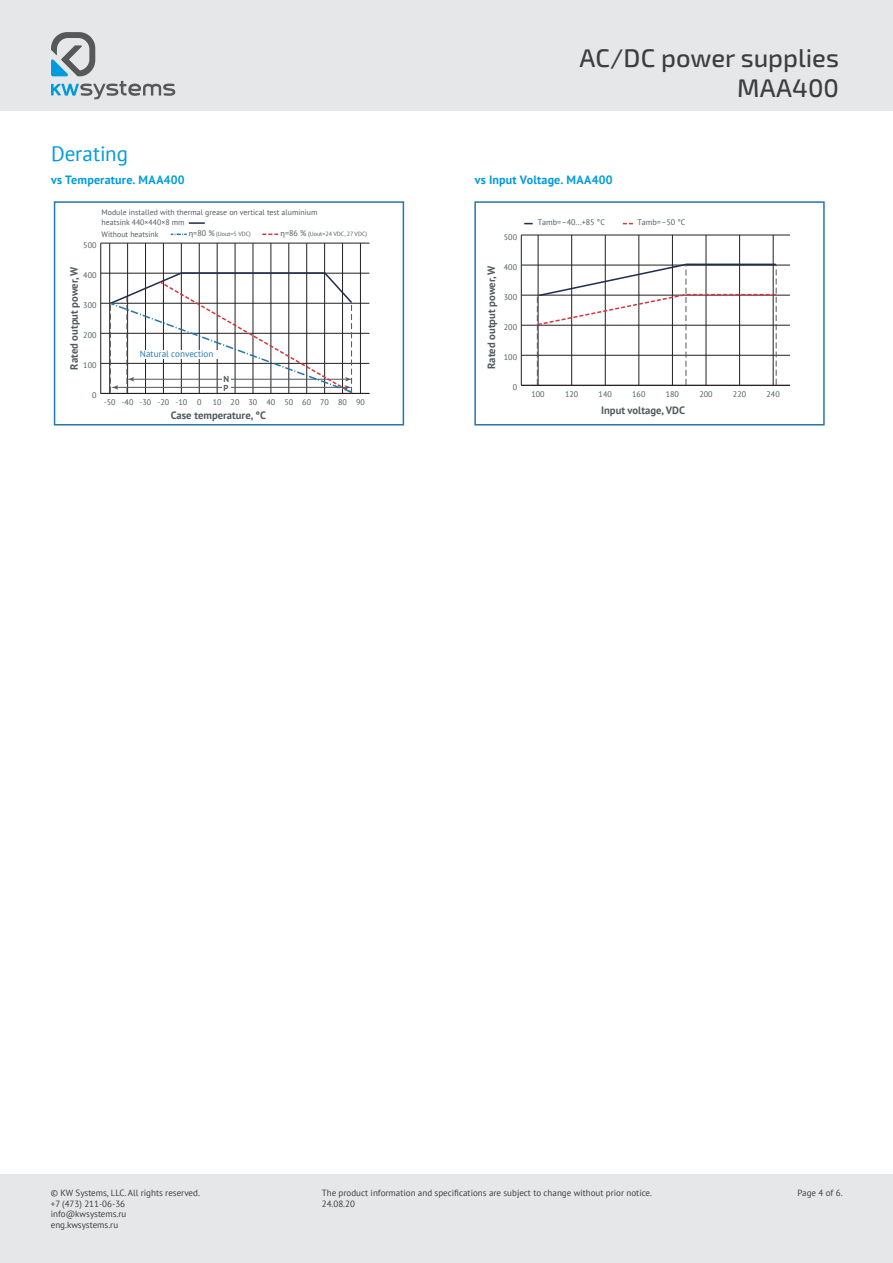
<style>
.page{position:relative;width:893px;height:1263px;background:#fff}
.page>*{position:absolute;margin:0;border:0;box-sizing:border-box;transform-origin:0 0}
.t1{font:500 25.5px/30.6px "Exo 2.0";color:#3e3e3f;text-align:right}
.подзаголовок{font:21px "PT Sans";color:#009bde}
.подзаголовок-2{font:700 12px "PT Sans";letter-spacing:.015em;color:#009bde}
.t2{font:700 10.65px "PT Sans";color:#505b5f}
.t3{font:9.15px "PT Sans";color:#2578ad}
.t4{font:9px/10.8px "PT Sans";color:#3e3e3f}
.t5{font:700 8.7px/8.2px "PT Sans";color:#505b5f}
.t6{font:8.1px "PT Sans";color:#505b5f}
.t7{font:7.8px/9.4px "PT Sans";color:#505b5f}
.t8{font:6.15px "PT Sans";color:#505b5f}
.s1{font-family:"Myriad Pro";font-size:8.1px}
.s2{font-size:8.1px}
</style>
<div class="page">
<div style="left:0;top:1175px;width:893px;height:88px;background:#e6e7e9"></div>
<div style="left:0;top:0;width:893px;height:110px;background:#e6e7e9"></div>
<svg style="left:51px;top:32px;width:124px;height:67px"></svg>
<div style="left:54px;top:201px;width:350px;height:224px;border:2px solid #2578ad"></div>
<hr style="left:109px;top:243px;width:1px;height:150px;background:#231f20">
<hr style="left:127px;top:243px;width:1px;height:150px;background:#231f20">
<hr style="left:145px;top:243px;width:1px;height:150px;background:#231f20">
<hr style="left:163px;top:243px;width:1px;height:150px;background:#231f20">
<hr style="left:181px;top:243px;width:1px;height:150px;background:#231f20">
<hr style="left:199px;top:243px;width:1px;height:150px;background:#231f20">
<hr style="left:217px;top:243px;width:1px;height:150px;background:#231f20">
<hr style="left:235px;top:243px;width:1px;height:150px;background:#231f20">
<hr style="left:253px;top:243px;width:1px;height:150px;background:#231f20">
<hr style="left:271px;top:243px;width:1px;height:150px;background:#231f20">
<hr style="left:289px;top:243px;width:1px;height:150px;background:#231f20">
<hr style="left:306px;top:243px;width:1px;height:150px;background:#231f20">
<hr style="left:324px;top:243px;width:1px;height:150px;background:#231f20">
<hr style="left:342px;top:243px;width:1px;height:150px;background:#231f20">
<hr style="left:360px;top:243px;width:1px;height:150px;background:#231f20">
<hr style="left:100px;top:243px;width:1px;height:150px;background:#231f20">
<hr style="left:101px;top:393px;width:268px;height:1px;background:#231f20">
<hr style="left:101px;top:363px;width:268px;height:1px;background:#231f20">
<hr style="left:101px;top:333px;width:268px;height:1px;background:#231f20">
<hr style="left:101px;top:303px;width:268px;height:1px;background:#231f20">
<hr style="left:101px;top:273px;width:268px;height:1px;background:#231f20">
<hr style="left:101px;top:243px;width:268px;height:1px;background:#231f20">
<svg style="left:108px;top:271px;width:246px;height:123px"></svg>
<div style="left:138px;top:350px;width:86px;height:8px;background:#fff"></div>
<svg style="left:171px;top:234px;width:16px;height:1px"></svg>
<svg style="left:262px;top:234px;width:16px;height:1px"></svg>
<svg style="left:189px;top:222px;width:16px;height:2px"></svg>
<div style="left:474px;top:201px;width:351px;height:224px;border:2px solid #2578ad"></div>
<hr style="left:538px;top:235px;width:1px;height:150px;background:#231f20">
<hr style="left:571px;top:235px;width:1px;height:150px;background:#231f20">
<hr style="left:605px;top:235px;width:1px;height:150px;background:#231f20">
<hr style="left:639px;top:235px;width:1px;height:150px;background:#231f20">
<hr style="left:672px;top:235px;width:1px;height:150px;background:#231f20">
<hr style="left:706px;top:235px;width:1px;height:150px;background:#231f20">
<hr style="left:739px;top:235px;width:1px;height:150px;background:#231f20">
<hr style="left:773px;top:235px;width:1px;height:150px;background:#231f20">
<hr style="left:521px;top:235px;width:1px;height:150px;background:#231f20">
<hr style="left:521px;top:385px;width:269px;height:1px;background:#231f20">
<hr style="left:521px;top:355px;width:269px;height:1px;background:#231f20">
<hr style="left:521px;top:325px;width:269px;height:1px;background:#231f20">
<hr style="left:521px;top:295px;width:269px;height:1px;background:#231f20">
<hr style="left:521px;top:265px;width:269px;height:1px;background:#231f20">
<hr style="left:521px;top:235px;width:269px;height:1px;background:#231f20">
<svg style="left:535px;top:263px;width:242px;height:122px"></svg>
<h1 class="t1" style="left:579px;top:43px;width:261px">AC/DC power supplies<br>МАА400</h1>
<p class="подзаголовок" style="left:51px;top:140px;width:79px">Derating</p>
<p class="подзаголовок-2" style="left:51px;top:172px;width:135px">vs Temperature. МАА400</p>
<p class="подзаголовок-2" style="left:475px;top:172px;width:139px">vs Input Voltage. МАА400</p>
<p class="t7" style="left:102px;top:208px;width:217px">Module installed with thermal grease on vertical test aluminium heatsink 440×440×8 mm</p>
<p class="t7" style="left:102px;top:229px;width:59px">Without heatsink</p>
<p class="t8" style="left:189px;top:230px;width:64px"><span class="s1">η</span><span class="s2">=80 %</span> (Uout=5 VDC)</p>
<p class="t8" style="left:281px;top:230px;width:88px"><span class="s1">η</span><span class="s2">=86 %</span> (Uout=24 VDC, 27 VDC)</p>
<p class="t6" style="left:83px;top:240px;width:15px">500</p>
<p class="t2" style="left:67px;top:370px;width:105px;rotate:-90deg">Rated output power, W</p>
<p class="t6" style="left:83px;top:270px;width:15px">400</p>
<p class="t6" style="left:83px;top:300px;width:15px">300</p>
<p class="t6" style="left:83px;top:330px;width:15px">200</p>
<p class="t6" style="left:83px;top:360px;width:15px">100</p>
<p class="t6" style="left:92px;top:390px;width:6px">0</p>
<p class="t3" style="left:140px;top:348px;width:75px">Natural convection</p>
<p class="t5" style="left:224px;top:375px;width:7px">N<br>P</p>
<p class="t6" style="left:104px;top:397px;width:99px">-50 -40 -30 -20 -10 0</p>
<p class="t6" style="left:213px;top:397px;width:154px">10 20 30 40 50 60 70 80 90</p>
<p class="t2" style="left:171px;top:408px;width:97px">Case temperature, °С</p>
<p class="t6" style="left:504px;top:232px;width:15px">500</p>
<p class="t6" style="left:504px;top:262px;width:15px">400</p>
<p class="t2" style="left:484px;top:369px;width:105px;rotate:-90deg">Rated output power, W</p>
<p class="t6" style="left:504px;top:292px;width:15px">300</p>
<p class="t6" style="left:504px;top:322px;width:15px">200</p>
<p class="t6" style="left:504px;top:352px;width:15px">100</p>
<p class="t6" style="left:513px;top:382px;width:6px">0</p>
<p class="t6" style="left:538px;top:217px;width:69px">Тamb=–40...+85 °С</p>
<p class="t6" style="left:637px;top:217px;width:49px">Тamb=–50 °С</p>
<p class="t6" style="left:531px;top:389px;width:15px">100</p>
<p class="t6" style="left:565px;top:389px;width:15px">120</p>
<p class="t6" style="left:599px;top:389px;width:15px">140</p>
<p class="t6" style="left:632px;top:389px;width:15px">160</p>
<p class="t6" style="left:666px;top:389px;width:15px">180</p>
<p class="t6" style="left:699px;top:389px;width:15px">200</p>
<p class="t6" style="left:733px;top:389px;width:15px">220</p>
<p class="t6" style="left:766px;top:389px;width:15px">240</p>
<p class="t2" style="left:601px;top:403px;width:85px">Input voltage, VDC</p>
<p class="t4" style="left:51px;top:1187px;width:151px">© KW Systems, LLC. All rights reserved. +7 (473) 211-06-36 info@kwsystems.ru<br>eng.kwsystems.ru</p>
<p class="t4" style="left:322px;top:1187px;width:332px">The product information and specifications are subject to change without prior notice.<br>24.08.20</p>
<p class="t4" style="left:797px;top:1187px;width:47px">Page 4 of 6.</p>
</div>
